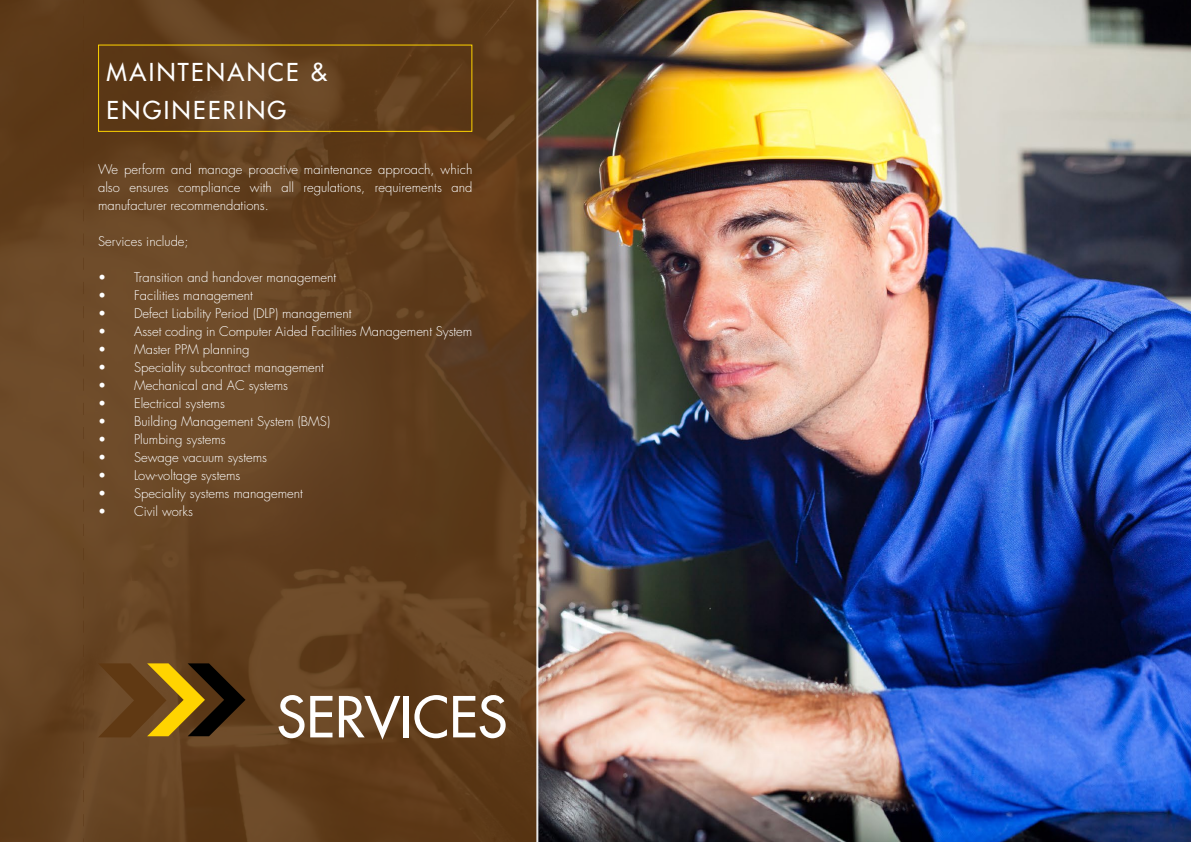
<style>
.page{position:relative;width:1191px;height:842px;background:#fff}
.page>*{position:absolute;margin:0;border:0;box-sizing:border-box;transform-origin:0 0}
.t1{font:500 55px "Futura Std";color:#fff}
.t2{font:500 24px/38px "Futura Std";letter-spacing:.1em;color:#fff}
.t3{font:300 13px/18px "Futura Std";color:#fff;text-align:justify}
</style>
<div class="page">
<img style="left:538px;top:0;width:653px;height:842px">
<svg style="left:0;top:0;width:538px;height:842px;fill:#633f1f"></svg>
<svg style="left:98px;top:663px;width:147px;height:74px"></svg>
<div style="left:98px;top:45px;width:374px;height:87px;border:1px solid #ffd400"></div>
<h2 class="t2" style="left:107px;top:53px;width:222px">MAINTENANCE &amp;<br>ENGINEERING</h2>
<p class="t3" style="left:98px;top:160px;width:376px">We perform and manage proactive maintenance approach, which also ensures compliance with all regulations, requirements and manufacturer recommendations.</p>
<p class="t3" style="left:98px;top:232px;width:92px">Services include;</p>
<p class="t3" style="left:98px;top:268px;width:240px">• Transition and handover management</p>
<p class="t3" style="left:98px;top:286px;width:156px">• Facilities management</p>
<p class="t3" style="left:98px;top:304px;width:255px">• Defect Liability Period (DLP) management</p>
<p class="t3" style="left:98px;top:322px;width:376px">• Asset coding in Computer Aided Facilities Management System</p>
<p class="t3" style="left:98px;top:340px;width:153px">• Master PPM planning</p>
<p class="t3" style="left:98px;top:358px;width:227px">• Speciality subcontract management</p>
<p class="t3" style="left:98px;top:376px;width:191px">• Mechanical and AC systems</p>
<p class="t3" style="left:98px;top:394px;width:128px">• Electrical systems</p>
<p class="t3" style="left:98px;top:412px;width:234px">• Building Management System (BMS)</p>
<p class="t3" style="left:98px;top:430px;width:129px">• Plumbing systems</p>
<p class="t3" style="left:98px;top:448px;width:170px">• Sewage vacuum systems</p>
<p class="t3" style="left:98px;top:466px;width:144px">• Low-voltage systems</p>
<p class="t3" style="left:98px;top:484px;width:206px">• Speciality systems management</p>
<p class="t3" style="left:98px;top:502px;width:96px">• Civil works</p>
<h1 class="t1" style="left:277px;top:683px;width:232px">SERVICES</h1>
</div>
